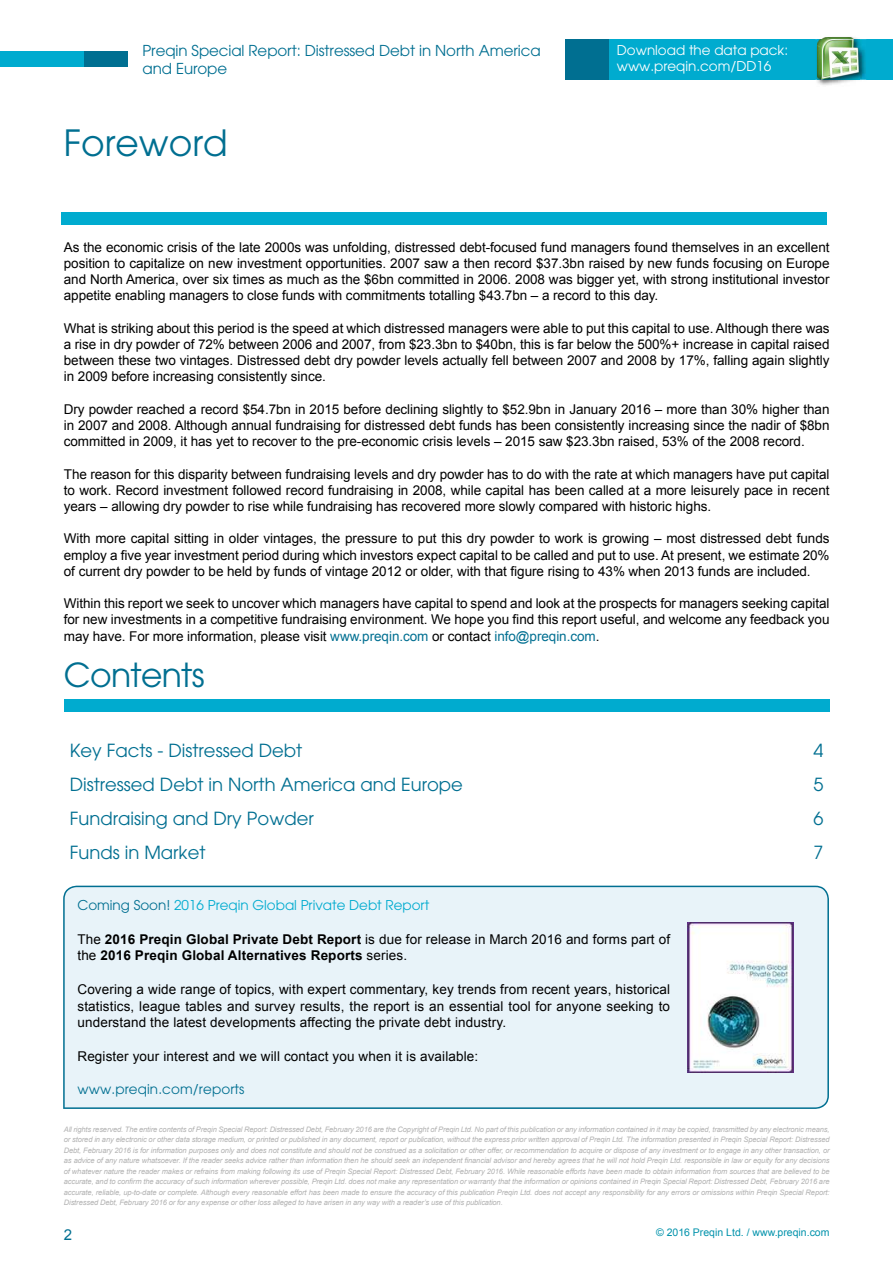
<style>
.page{position:relative;width:893px;height:1263px;background:#fff}
.page>*{position:absolute;margin:0;border:0;box-sizing:border-box;transform-origin:0 0}
.t1{font:36px "Avant Garde CE";color:#006f91}
.t2{font:33px "Avant Garde CE";letter-spacing:-.02em;color:#006f91}
.t3{font:18px "Avant Garde CE";color:#006f91}
.t4{font:15px/18px "Avant Garde CE";letter-spacing:-.005em;color:#006f91}
.t5{font:15px "Arial";color:#006f91}
.t6{font:13.5px/16.2px "Arial";letter-spacing:-.005em;color:#000;text-align:justify}
.t7{font:700 13.5px/16.6px "Arial";letter-spacing:.01em;color:#000}
.t8{font:13.5px "Avant Garde CE";color:#00abcf}
.t9{font:13.5px/16.2px "Avant Garde CE";color:#fff}
.t10{font:13.5px "Avant Garde CE";letter-spacing:.01em;color:#006f91}
.t11{font:10.5px "Arial";color:#0092ab}
.t12{font:italic 7.5px/10.5px "Arial";letter-spacing:-.015em;color:#b2b2b2;text-align:justify}
.s1{color:#006f91}
.s2{font-weight:400}
</style>
<div class="page">
<div style="left:0;top:51px;width:84px;height:16px;background:#00abcf"></div>
<div style="left:84px;top:51px;width:44px;height:16px;background:#006f91"></div>
<div style="left:608px;top:39px;width:284px;height:41px;background:#00abcf"></div>
<div style="left:565px;top:39px;width:43px;height:40px;background:#006f91"></div>
<img style="left:817px;top:80px;width:38px;height:5px">
<img style="left:815px;top:39px;width:51px;height:41px">
<img style="left:817px;top:37px;width:42px;height:42px">
<div style="left:64px;top:699px;width:766px;height:12px;background:#00abcf"></div>
<div style="left:63px;top:886px;width:766px;height:223px;background:#e8f3f9"></div>
<img style="left:687px;top:922px;width:106px;height:151px">
<div style="left:61px;top:213px;width:765px;height:12px;background:#00abcf"></div>
<p class="t4" style="left:142px;top:43px;width:399px">Preqin Special Report: Distressed Debt in North America and Europe</p>
<p class="t9" style="left:617px;top:43px;width:173px">Download the data pack: www.preqin.com/DD16</p>
<h1 class="t1" style="left:64px;top:126px;width:165px">Foreword</h1>
<p class="t6" style="left:64px;top:240px;width:767px">As the economic crisis of the late 2000s was unfolding, distressed debt-focused fund managers found themselves in an excellent position to capitalize on new investment opportunities. 2007 saw a then record $37.3bn raised by new funds focusing on Europe and North America, over six times as much as the $6bn committed in 2006. 2008 was bigger yet, with strong institutional investor appetite enabling managers to close funds with commitments totalling $43.7bn – a record to this day.</p>
<p class="t6" style="left:64px;top:321px;width:767px">What is striking about this period is the speed at which distressed managers were able to put this capital to use. Although there was a rise in dry powder of 72% between 2006 and 2007, from $23.3bn to $40bn, this is far below the 500%+ increase in capital raised between these two vintages. Distressed debt dry powder levels actually fell between 2007 and 2008 by 17%, falling again slightly in 2009 before increasing consistently since.</p>
<p class="t6" style="left:64px;top:402px;width:767px">Dry powder reached a record $54.7bn in 2015 before declining slightly to $52.9bn in January 2016 – more than 30% higher than in 2007 and 2008. Although annual fundraising for distressed debt funds has been consistently increasing since the nadir of $8bn committed in 2009, it has yet to recover to the pre-economic crisis levels – 2015 saw $23.3bn raised, 53% of the 2008 record.</p>
<p class="t6" style="left:64px;top:467px;width:767px">The reason for this disparity between fundraising levels and dry powder has to do with the rate at which managers have put capital to work. Record investment followed record fundraising in 2008, while capital has been called at a more leisurely pace in recent years – allowing dry powder to rise while fundraising has recovered more slowly compared with historic highs.</p>
<p class="t6" style="left:64px;top:531px;width:767px">With more capital sitting in older vintages, the pressure to put this dry powder to work is growing – most distressed debt funds employ a five year investment period during which investors expect capital to be called and put to use. At present, we estimate 20% of current dry powder to be held by funds of vintage 2012 or older, with that figure rising to 43% when 2013 funds are included.</p>
<p class="t6" style="left:64px;top:596px;width:767px">Within this report we seek to uncover which managers have capital to spend and look at the prospects for managers seeking capital for new investments in a competitive fundraising environment. We hope you find this report useful, and welcome any feedback you may have. For more information, please visit <span class="s1">www.preqin.com</span> or contact <span class="s1">info@preqin.com</span>.</p>
<h2 class="t2" style="left:64px;top:660px;width:142px">Contents</h2>
<h3 class="t3" style="left:70px;top:743px;width:234px">Key Facts - Distressed Debt</h3>
<h3 class="t3" style="left:813px;top:743px;width:11px">4</h3>
<h3 class="t3" style="left:70px;top:777px;width:394px">Distressed Debt in North America and Europe</h3>
<h3 class="t3" style="left:813px;top:777px;width:11px">5</h3>
<h3 class="t3" style="left:70px;top:811px;width:245px">Fundraising and Dry Powder</h3>
<h3 class="t3" style="left:813px;top:811px;width:11px">6</h3>
<h3 class="t3" style="left:70px;top:845px;width:137px">Funds in Market</h3>
<h3 class="t3" style="left:813px;top:845px;width:11px">7</h3>
<p class="t8" style="left:77px;top:899px;width:353px"><span class="s1">Coming Soon!</span> 2016 Preqin Global Private Debt Report</p>
<p class="t7" style="left:77px;top:932px;width:594px"><span class="s2">The</span> 2016 Preqin Global Private Debt Report <span class="s2">is due for release in March 2016 and forms part of the</span> 2016 Preqin Global Alternatives Reports <span class="s2">series.</span></p>
<p class="t6" style="left:77px;top:982px;width:594px;line-height:16.6px">Covering a wide range of topics, with expert commentary, key trends from recent years, historical statistics, league tables and survey results, the report is an essential tool for anyone seeking to understand the latest developments affecting the private debt industry.</p>
<p class="t6" style="left:77px;top:1049px;width:402px">Register your interest and we will contact you when it is available:</p>
<p class="t10" style="left:77px;top:1083px;width:168px">www.preqin.com/reports</p>
<p class="t12" style="left:64px;top:1125px;width:767px">All rights reserved. The entire contents of Preqin Special Report: Distressed Debt, February 2016 are the Copyright of Preqin Ltd. No part of this publication or any information contained in it may be copied, transmitted by any electronic means, or stored in any electronic or other data storage medium, or printed or published in any document, report or publication, without the express prior written approval of Preqin Ltd. The information presented in Preqin Special Report: Distressed Debt, February 2016 is for information purposes only and does not constitute and should not be construed as a solicitation or other offer, or recommendation to acquire or dispose of any investment or to engage in any other transaction, or as advice of any nature whatsoever. If the reader seeks advice rather than information then he should seek an independent financial advisor and hereby agrees that he will not hold Preqin Ltd. responsible in law or equity for any decisions of whatever nature the reader makes or refrains from making following its use of Preqin Special Report: Distressed Debt, February 2016. While reasonable efforts have been made to obtain information from sources that are believed to be accurate, and to confirm the accuracy of such information wherever possible, Preqin Ltd. does not make any representation or warranty that the information or opinions contained in Preqin Special Report: Distressed Debt, February 2016 are accurate, reliable, up-to-date or complete. Although every reasonable effort has been made to ensure the accuracy of this publication Preqin Ltd. does not accept any responsibility for any errors or omissions within Preqin Special Report:<br>Distressed Debt, February 2016 or for any expense or other loss alleged to have arisen in any way with a reader’s use of this publication.</p>
<p class="t5" style="left:64px;top:1228px;width:10px">2</p>
<p class="t11" style="left:656px;top:1228px;width:175px">© 2016 Preqin Ltd. / www.preqin.com</p>
</div>
